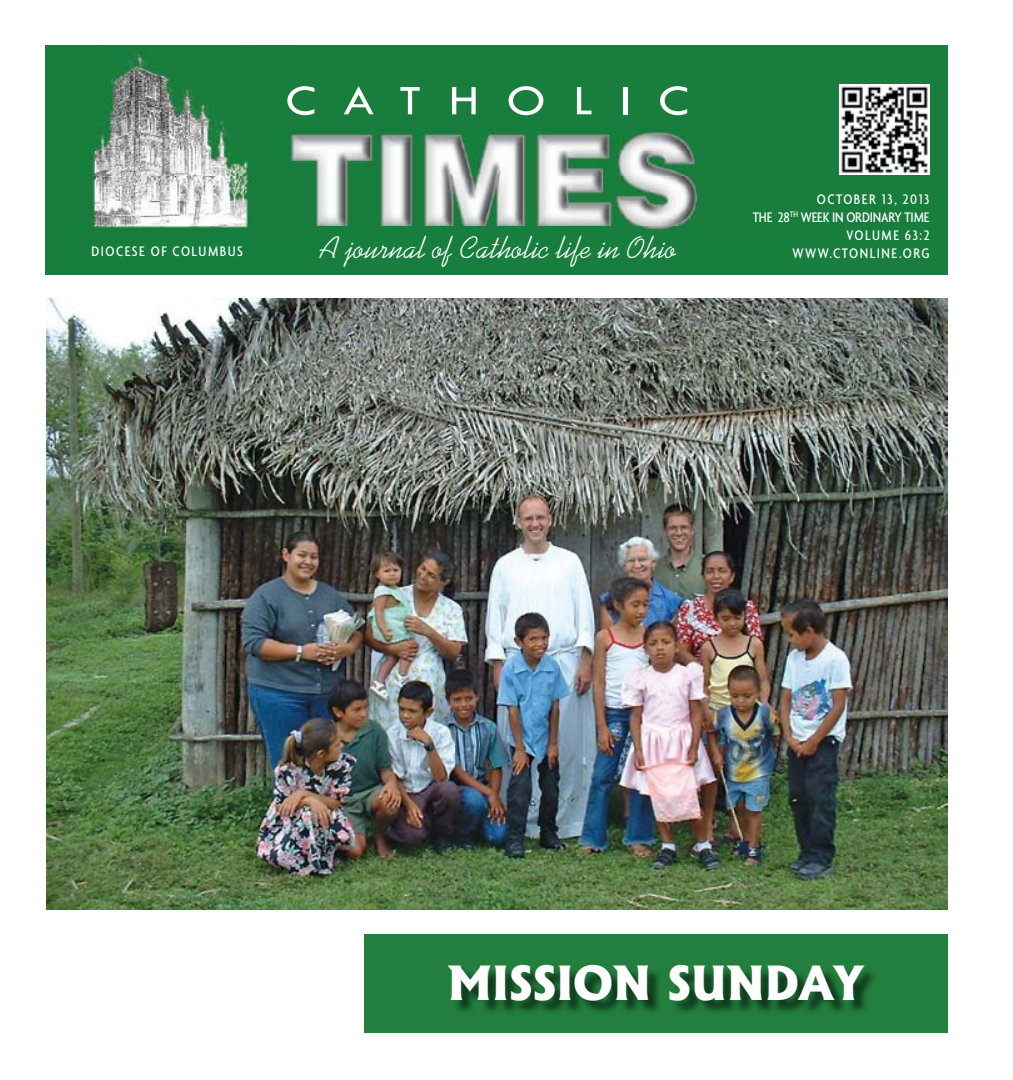
<style>
.page{position:relative;width:1013px;height:1080px;background:#fff}
.page>*{position:absolute;margin:0;border:0;box-sizing:border-box;transform-origin:0 0}
.t1{font:800 45px "Albertus";letter-spacing:-.01em;color:#fff}
.t2{font:43.75px "Tw Cen";letter-spacing:.54em;color:#fff;scale:1.16 1}
.t3{font:31.25px "Kaufmann";letter-spacing:.01em;color:#fff}
.t4{font:500 condensed 15px/18px "Agenda";letter-spacing:.1em;color:#fff;text-align:right}
</style>
<div class="page">
<img style="left:45px;top:45px;width:902px;height:229px">
<div style="left:364px;top:934px;width:583px;height:99px;background:#227f3e"></div>
<img style="left:47px;top:298px;width:900px;height:612px">
<div style="left:451px;top:967px;width:427px;height:49px;background:#000;opacity:.57"></div>
<img style="left:839px;top:85px;width:90px;height:90px">
<h2 class="t2" style="left:285px;top:74px;width:349px">CATHOLIC</h2>
<p class="t4" style="left:91px;top:242px;width:153px">DIOCESE OF COLUMBUS</p>
<h3 class="t3" style="left:321px;top:230px;width:357px">A journal of Catholic life in Ohio</h3>
<p class="t4" style="left:752px;top:190px;width:178px">OCTOBER 13, 2013<br>THE 28<sup>TH</sup> WEEK IN ORDINARY TIME<br>VOLUME 63:2<br>WWW.CTONLINE.ORG</p>
<h1 class="t1" style="left:448px;top:955px;width:416px">MISSION SUNDAY</h1>
</div>
